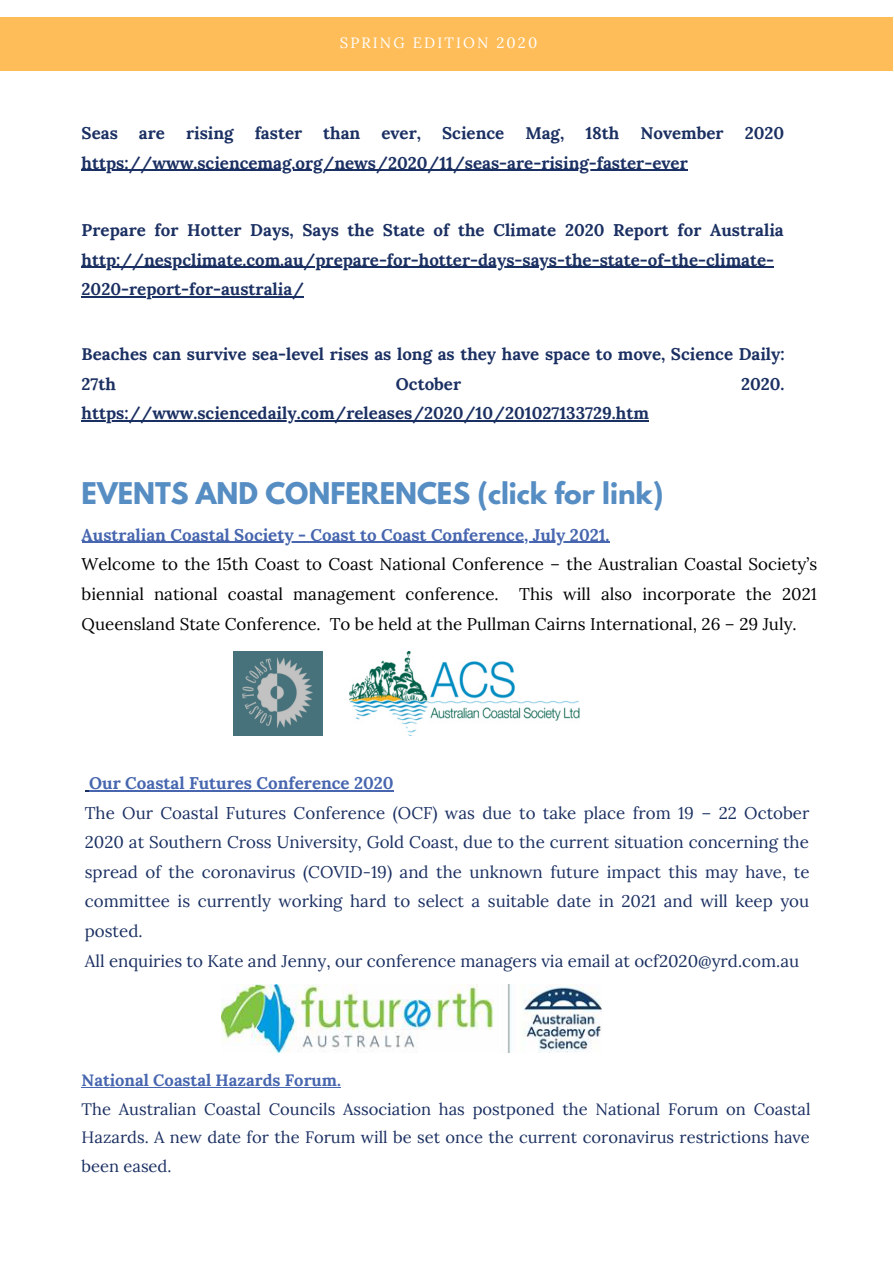
<style>
.page{position:relative;width:894px;height:1264px;background:#fff}
.page>*{position:absolute;margin:0;border:0;box-sizing:border-box;transform-origin:0 0}
.t1{font:700 26.55px "League Spartan";color:#568dc3}
.t2{font:700 16.95px/29.5px "Lora";color:#1b3062}
.t3{font:16.95px/29.5px "Lora";color:#1b3062}
.t4{font:16.95px/29.5px "Lora";color:#000;text-align:justify}
.t5{font:700 16.95px "Lora";color:#4766af}
.t6{font:16.5px/28.7px "Lora";color:#1b3062;text-align:justify}
.t7{font:700 16.5px "Lora";color:#4766af}
.t8{font:14.85px "Lora";letter-spacing:.14em;color:#fff}
</style>
<div class="page">
<div style="left:0;top:17px;width:892px;height:53px;background:#ffbd59"></div>
<img style="left:221px;top:984px;width:380px;height:68px">
<hr style="left:89px;top:790px;width:304px;height:1px;background:#4766af">
<hr style="left:82px;top:542px;width:527px;height:1px;background:#4766af">
<hr style="left:82px;top:1086px;width:259px;height:1px;background:#4766af">
<img style="left:233px;top:651px;width:89px;height:85px">
<img style="left:350px;top:651px;width:230px;height:85px">
<hr style="left:82px;top:170px;width:605px;height:1px;background:#1b3062">
<hr style="left:82px;top:267px;width:692px;height:1px;background:#1b3062">
<hr style="left:82px;top:296px;width:222px;height:1px;background:#1b3062">
<hr style="left:82px;top:420px;width:566px;height:1px;background:#1b3062">
<p class="t8" style="left:340px;top:33px;width:199px">SPRING EDITION 2020</p>
<p class="t2" style="left:82px;top:118px;width:704px">Seas are rising faster than ever, Science Mag, 18th November 2020 https://www.sciencemag.org/news/2020/11/seas-are-rising-faster-ever</p>
<p class="t2" style="left:82px;top:215px;width:703px">Prepare for Hotter Days, Says the State of the Climate 2020 Report for Australia http://nespclimate.com.au/prepare-for-hotter-days-says-the-state-of-the-climate-<br>2020-report-for-australia/</p>
<p class="t2" style="left:82px;top:339px;width:704px">Beaches can survive sea-level rises as long as they have space to move, Science Daily:<br>27th</p>
<p class="t2" style="left:396px;top:368px;width:67px">October</p>
<p class="t2" style="left:740px;top:368px;width:45px">2020.</p>
<p class="t2" style="left:82px;top:398px;width:568px">https://www.sciencedaily.com/releases/2020/10/201027133729.htm</p>
<h1 class="t1" style="left:82px;top:480px;width:583px">EVENTS AND CONFERENCES (click for link)</h1>
<p class="t5" style="left:82px;top:523px;width:529px">Australian Coastal Society - Coast to Coast Conference, July 2021.</p>
<p class="t4" style="left:82px;top:549px;width:737px">Welcome to the 15th Coast to Coast National Conference – the Australian Coastal Society’s biennial national coastal management conference. This will also incorporate the 2021<br>Queensland State Conference. To be held at the Pullman Cairns International, 26 – 29 July.</p>
<p class="t5" style="left:89px;top:772px;width:306px">Our Coastal Futures Conference 2020</p>
<p class="t3" style="left:85px;top:797px;width:726px">The Our Coastal Futures Conference (OCF) was due to take place from 19 – 22 October 2020 at Southern Cross University, Gold Coast, due to the current situation concerning the spread of the coronavirus (COVID-19) and the unknown future impact this may have, te committee is currently working hard to select a suitable date in 2021 and will keep you posted.<br>All enquiries to Kate and Jenny, our conference managers via email at ocf2020@yrd.com.au</p>
<p class="t7" style="left:82px;top:1069px;width:260px">National Coastal Hazards Forum.</p>
<p class="t6" style="left:82px;top:1094px;width:730px">The Australian Coastal Councils Association has postponed the National Forum on Coastal Hazards. A new date for the Forum will be set once the current coronavirus restrictions have been eased.</p>
</div>
